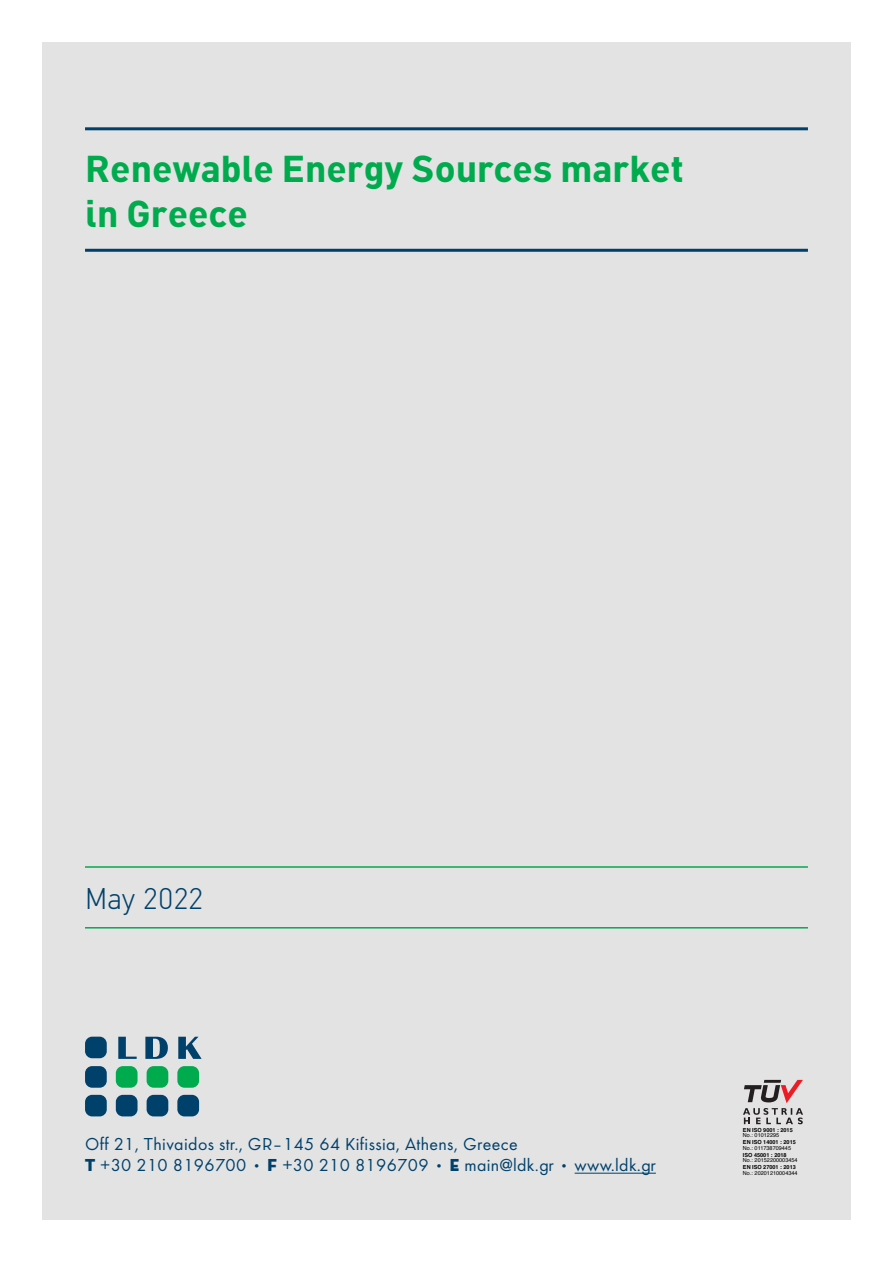
<style>
.page{position:relative;width:893px;height:1263px;background:#fff}
.page>*{position:absolute;margin:0;border:0;box-sizing:border-box;transform-origin:0 0}
.t1{font:700 37.5px/45px "CFDIN Std";color:#00ab4e}
.t2{font:300 30px "CFDIN Std";letter-spacing:-.01em;color:#00416b}
.t3{font:18px/21px "HGF";letter-spacing:.02em;color:#00416b}
.t4{font:5.55px "Helvetica";color:#000}
.t5{font:700 5.55px "Helvetica";color:#000}
.s1{font-weight:700}
</style>
<div class="page">
<div style="left:43px;top:43px;width:807px;height:1177px;background:#e3e3e4"></div>
<hr style="left:575px;top:1173px;width:81px;height:1px;background:#00416b">
<div style="left:116px;top:1066px;width:22px;height:22px;background:#00ab4e;border-radius:7px"></div>
<div style="left:147px;top:1066px;width:21px;height:22px;background:#00ab4e;border-radius:7px"></div>
<div style="left:177px;top:1066px;width:22px;height:22px;background:#00ab4e;border-radius:7px"></div>
<div style="left:85px;top:1066px;width:22px;height:22px;background:#00416b;border-radius:7px"></div>
<div style="left:85px;top:1037px;width:22px;height:21px;background:#00416b;border-radius:7px"></div>
<div style="left:116px;top:1095px;width:22px;height:21px;background:#00416b;border-radius:7px"></div>
<div style="left:147px;top:1095px;width:21px;height:21px;background:#00416b;border-radius:7px"></div>
<div style="left:177px;top:1095px;width:22px;height:21px;background:#00416b;border-radius:7px"></div>
<div style="left:85px;top:1095px;width:22px;height:21px;background:#00416b;border-radius:7px"></div>
<svg style="left:118px;top:1037px;width:19px;height:22px"></svg>
<svg style="left:145px;top:1037px;width:23px;height:22px"></svg>
<svg style="left:178px;top:1037px;width:24px;height:22px"></svg>
<svg style="left:743px;top:1080px;width:60px;height:44px"></svg>
<hr style="left:85px;top:927px;width:723px;height:1px;background:#00ab4e">
<hr style="left:85px;top:866px;width:723px;height:2px;background:#00ab4e">
<hr style="left:85px;top:127px;width:723px;height:3px;background:#00416b">
<hr style="left:85px;top:249px;width:723px;height:3px;background:#00416b">
<h1 class="t1" style="left:85px;top:146px;width:600px">Renewable Energy Sources market in Greece</h1>
<h2 class="t2" style="left:85px;top:882px;width:120px">May 2022</h2>
<p class="t3" style="left:85px;top:1134px;width:572px">Off 21, Thivaidos str., GR–145 64 Kifissia, Athens, Greece<br><span class="s1">T</span> +30 210 8196700 • <span class="s1">F</span> +30 210 8196709 • <span class="s1">E</span> main@ldk.gr • www.ldk.gr</p>
<p class="t5" style="left:743px;top:1125px;width:51px">EN ISO 9001 : 2015</p>
<p class="t4" style="left:743px;top:1131px;width:38px">No.: 01012295</p>
<p class="t5" style="left:743px;top:1138px;width:54px">EN ISO 14001 : 2015</p>
<p class="t4" style="left:743px;top:1143px;width:50px">No.: 011738709445</p>
<p class="t5" style="left:743px;top:1150px;width:45px">ISO 45001 : 2018</p>
<p class="t4" style="left:743px;top:1156px;width:56px">No.: 20152200003454</p>
<p class="t5" style="left:743px;top:1163px;width:54px">EN ISO 27001 : 2013</p>
<p class="t4" style="left:743px;top:1168px;width:56px">No.: 20201210004344</p>
</div>
